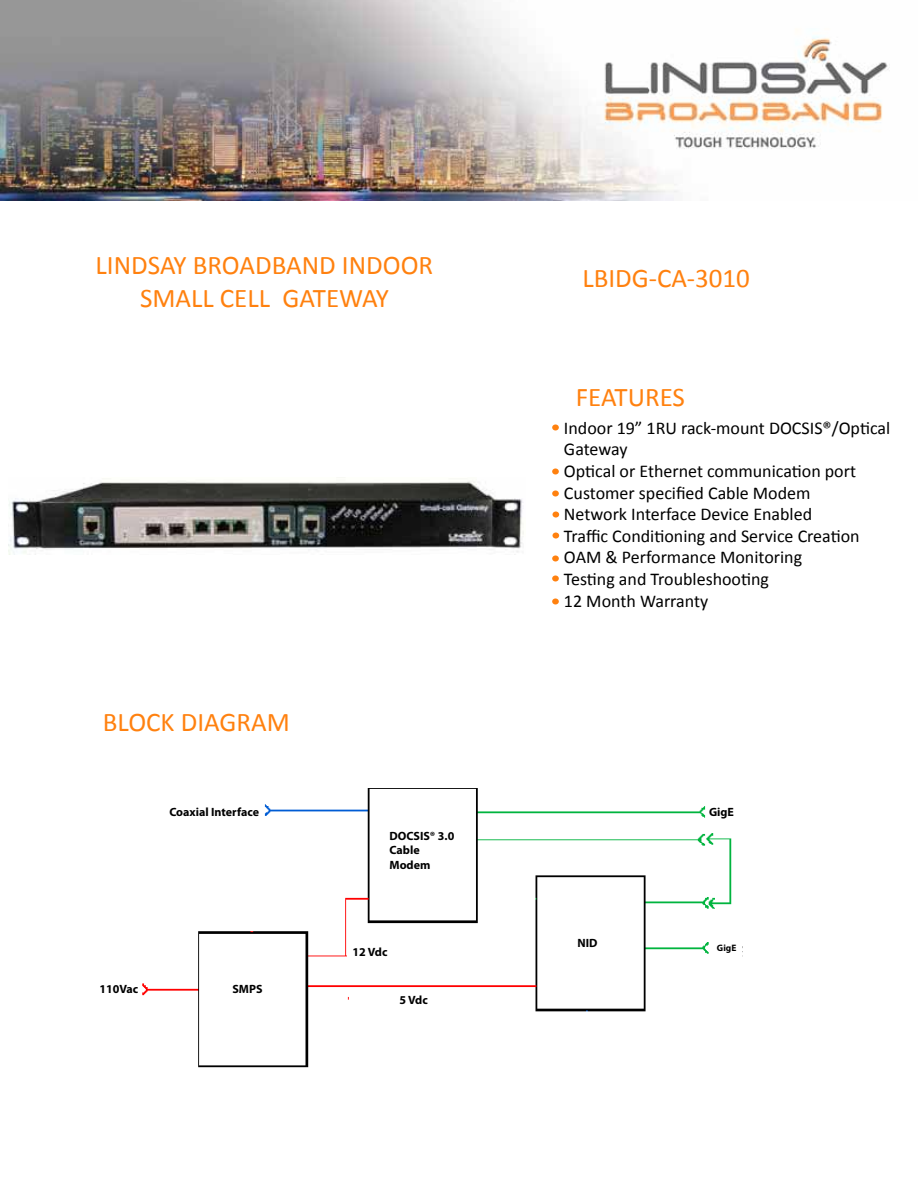
<style>
.page{position:relative;width:918px;height:1188px;background:#fff}
.page>*{position:absolute;margin:0;border:0;box-sizing:border-box;transform-origin:0 0}
.t1{font:27px/32.4px "Calibri";color:#ff810f;text-align:center}
.t2{font:18px/21.6px "Calibri";color:#000}
.t3{font:700 12px/14.4px "Myriad Pro";color:#000}
.t4{font:700 9.3px "Myriad Pro";color:#000}
</style>
<div class="page">
<svg style="left:552px;top:490px;width:7px;height:7px"></svg>
<div style="left:552px;top:533px;width:7px;height:6px;background:#ff810f;border-radius:50%"></div>
<div style="left:552px;top:512px;width:7px;height:6px;background:#ff810f;border-radius:50%"></div>
<svg style="left:552px;top:468px;width:7px;height:7px"></svg>
<svg style="left:552px;top:575px;width:7px;height:7px"></svg>
<svg style="left:552px;top:555px;width:7px;height:7px"></svg>
<svg style="left:552px;top:424px;width:7px;height:7px"></svg>
<img style="left:142px;top:788px;width:601px;height:280px">
<svg style="left:552px;top:598px;width:7px;height:7px"></svg>
<img style="left:8px;top:477px;width:516px;height:77px">
<img style="left:1px;top:0;width:887px;height:201px">
<h1 class="t1" style="left:96px;top:249px;width:339px">LINDSAY BROADBAND INDOOR<br>SMALL CELL GATEWAY</h1>
<h1 class="t1" style="left:103px;top:706px;width:189px">BLOCK DIAGRAM</h1>
<p class="t3" style="left:169px;top:805px;width:91px">Coaxial Interface</p>
<p class="t3" style="left:100px;top:981px;width:40px">110Vac</p>
<p class="t3" style="left:233px;top:981px;width:32px">SMPS</p>
<p class="t3" style="left:390px;top:828px;width:66px">DOCSIS® 3.0<br>Cable<br>Modem</p>
<p class="t3" style="left:353px;top:944px;width:36px">12 Vdc</p>
<p class="t3" style="left:400px;top:992px;width:30px">5 Vdc</p>
<h1 class="t1" style="left:582px;top:262px;width:169px">LBIDG-CA-3010</h1>
<h1 class="t1" style="left:576px;top:381px;width:111px">FEATURES</h1>
<p class="t2" style="left:564px;top:417px;width:328px">Indoor 19” 1RU rack-mount DOCSIS®/Optical<br>Gateway<br>Optical or Ethernet communication port<br>Customer specified Cable Modem<br>Network Interface Device Enabled<br>Traffic Conditioning and Service Creation<br>OAM &amp; Performance Monitoring<br>Testing and Troubleshooting<br>12 Month Warranty</p>
<p class="t3" style="left:578px;top:935px;width:22px">NID</p>
<p class="t3" style="left:709px;top:804px;width:26px">GigE</p>
<p class="t4" style="left:717px;top:942px;width:21px">GigE</p>
</div>
